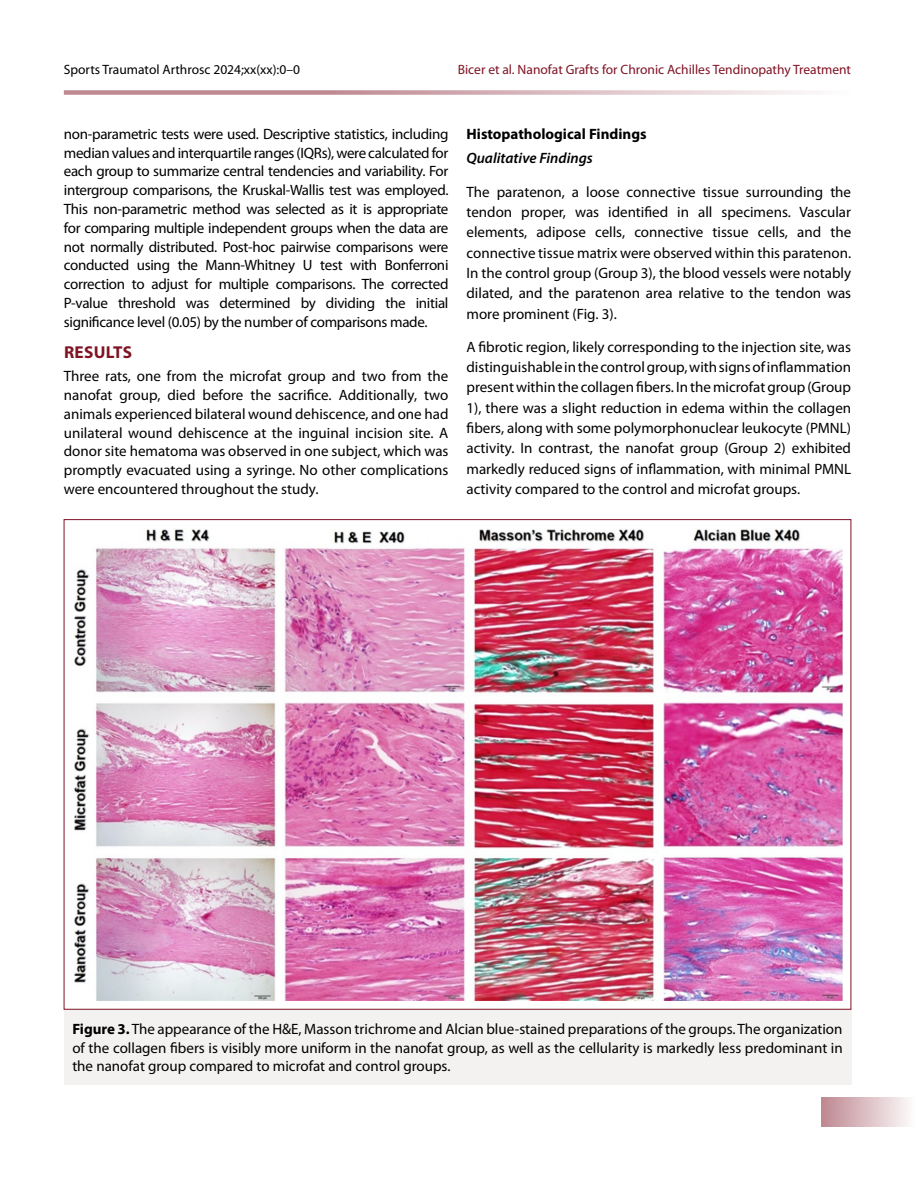
<style>
.page{position:relative;width:915px;height:1191px;background:#fff}
.page>*{position:absolute;margin:0;border:0;box-sizing:border-box;transform-origin:0 0}
.t1{font:700 17.25px "Myriad Pro";letter-spacing:.02em;color:#7f1324}
.t2{font:15px/18.8px "Myriad Pro";color:#000;text-align:justify}
.t3{font:700 15px "Myriad Pro";color:#000}
.t4{font:italic 600 15px "Myriad Pro";color:#000}
.t5{font:13.5px "Myriad Pro";color:#7f1324}
.t6{font:13.5px "Myriad Pro";color:#000}
.s1{font-weight:700}
</style>
<div class="page">
<div style="left:821px;top:1097px;width:93px;height:30px;background:linear-gradient(to right,#be8790,#fdfbfb)"></div>
<svg style="left:64px;top:90px;width:746px;height:5px;background:#d6b3b9"></svg>
<div style="left:64px;top:1009px;width:786px;height:75px;background:#f4f2f1"></div>
<img style="left:74px;top:529px;width:768px;height:472px">
<p class="t6" style="left:64px;top:61px;width:237px">Sports Traumatol Arthrosc 2024;xx(xx):0–0</p>
<p class="t5" style="left:457px;top:61px;width:394px">Bicer et al. Nanofat Grafts for Chronic Achilles Tendinopathy Treatment</p>
<p class="t2" style="left:64px;top:124px;width:386px">non-parametric tests were used. Descriptive statistics, including median values and interquartile ranges (IQRs), were calculated for each group to summarize central tendencies and variability. For intergroup comparisons, the Kruskal-Wallis test was employed.<br>This non-parametric method was selected as it is appropriate for comparing multiple independent groups when the data are not normally distributed. Post-hoc pairwise comparisons were conducted using the Mann-Whitney U test with Bonferroni correction to adjust for multiple comparisons. The corrected P-value threshold was determined by dividing the initial significance level (0.05) by the number of comparisons made.</p>
<p class="t1" style="left:64px;top:341px;width:70px">RESULTS</p>
<p class="t2" style="left:64px;top:367px;width:386px">Three rats, one from the microfat group and two from the nanofat group, died before the sacrifice. Additionally, two animals experienced bilateral wound dehiscence, and one had unilateral wound dehiscence at the inguinal incision site. A donor site hematoma was observed in one subject, which was promptly evacuated using a syringe. No other complications were encountered throughout the study.</p>
<p class="t3" style="left:466px;top:124px;width:182px">Histopathological Findings</p>
<p class="t4" style="left:466px;top:149px;width:128px">Qualitative Findings</p>
<p class="t2" style="left:466px;top:181px;width:386px;line-height:20.2px">The paratenon, a loose connective tissue surrounding the tendon proper, was identified in all specimens. Vascular elements, adipose cells, connective tissue cells, and the connective tissue matrix were observed within this paratenon.<br>In the control group (Group 3), the blood vessels were notably dilated, and the paratenon area relative to the tendon was more prominent (Fig. 3).</p>
<p class="t2" style="left:466px;top:336px;width:386px;line-height:20.4px">A fibrotic region, likely corresponding to the injection site, was distinguishable in the control group, with signs of inflammation present within the collagen fibers. In the microfat group (Group 1), there was a slight reduction in edema within the collagen fibers, along with some polymorphonuclear leukocyte (PMNL) activity. In contrast, the nanofat group (Group 2) exhibited markedly reduced signs of inflammation, with minimal PMNL activity compared to the control and microfat groups.</p>
<p class="t2" style="left:72px;top:1019px;width:771px"><span class="s1">Figure 3.</span> The appearance of the H&amp;E, Masson trichrome and Alcian blue-stained preparations of the groups. The organization of the collagen fibers is visibly more uniform in the nanofat group, as well as the cellularity is markedly less predominant in the nanofat group compared to microfat and control groups.</p>
</div>
